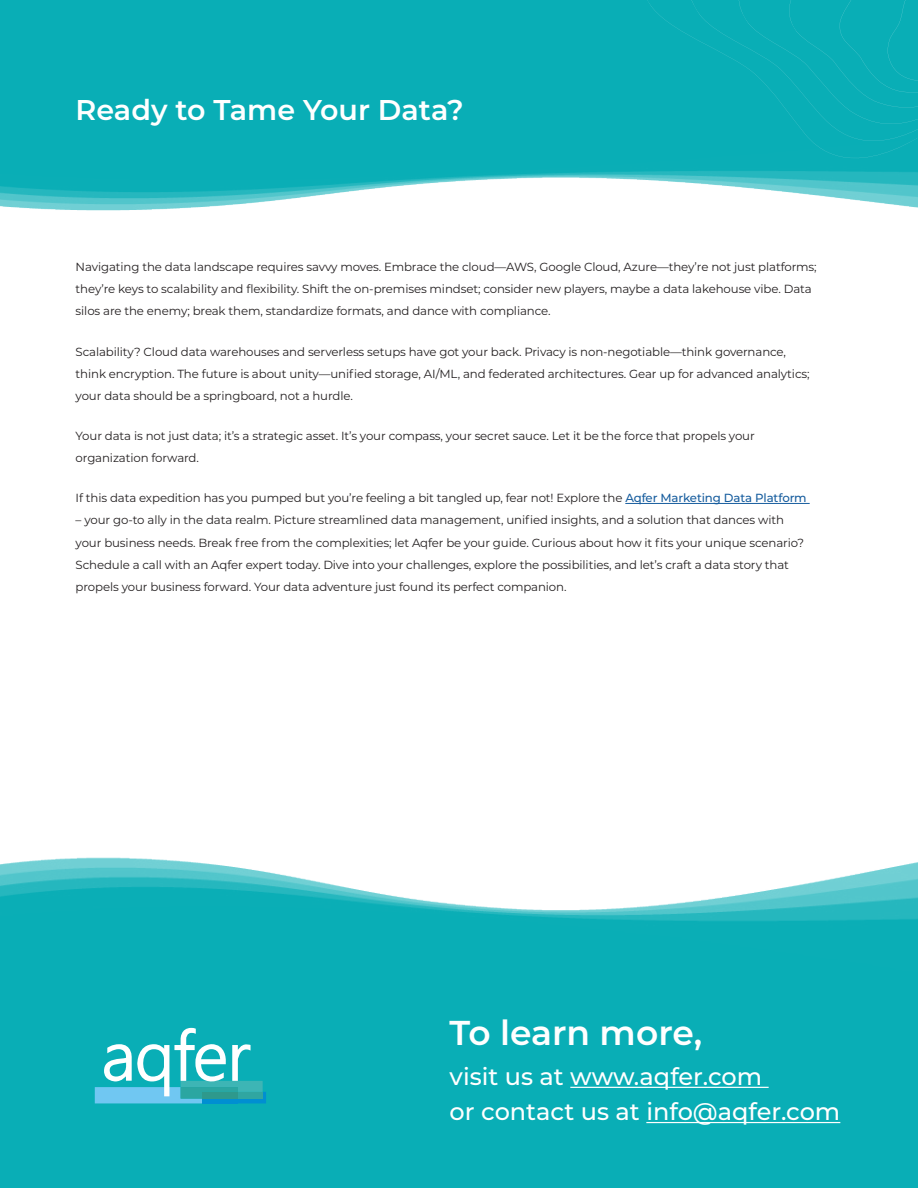
<style>
.page{position:relative;width:918px;height:1188px;background:#fff}
.page>*{position:absolute;margin:0;border:0;box-sizing:border-box;transform-origin:0 0}
.t1{font:600 34.5px "Montserrat";color:#fff}
.body_text{font:600 28.65px "Montserrat";color:#fff}
.t2{font:500 24px "Montserrat";color:#fff}
.body_text-2{font:11.7px/22.2px "Montserrat";letter-spacing:-.01em;color:#231f20}
.s1{font-weight:500;color:#175d9e}
</style>
<div class="page">
<img style="left:0;top:0;width:918px;height:211px">
<div style="left:636px;top:0;width:282px;height:161px;background:#09aeb6"></div>
<div style="left:687px;top:0;width:231px;height:143px;background:#09aeb6"></div>
<hr style="left:625px;top:503px;width:185px;height:1px;background:#175d9e">
<img style="left:0;top:857px;width:918px;height:331px">
<hr style="left:570px;top:1087px;width:199px;height:1px;background:#fff">
<hr style="left:646px;top:1122px;width:194px;height:1px;background:#fff">
<svg style="left:95px;top:1028px;width:171px;height:75px"></svg>
<p class="body_text" style="left:76px;top:90px;width:390px">Ready to Tame Your Data?</p>
<p class="body_text-2" style="left:76px;top:255px;width:743px">Navigating the data landscape requires savvy moves. Embrace the cloud—AWS, Google Cloud, Azure—they’re not just platforms; they’re keys to scalability and flexibility. Shift the on-premises mindset; consider new players, maybe a data lakehouse vibe. Data silos are the enemy; break them, standardize formats, and dance with compliance.</p>
<p class="body_text-2" style="left:76px;top:340px;width:736px">Scalability? Cloud data warehouses and serverless setups have got your back. Privacy is non-negotiable—think governance, think encryption. The future is about unity—unified storage, AI/ML, and federated architectures. Gear up for advanced analytics; your data should be a springboard, not a hurdle.</p>
<p class="body_text-2" style="left:76px;top:424px;width:681px">Your data is not just data; it’s a strategic asset. It’s your compass, your secret sauce. Let it be the force that propels your organization forward.</p>
<p class="body_text-2" style="left:76px;top:487px;width:733px">If this data expedition has you pumped but you’re feeling a bit tangled up, fear not! Explore the <span class="s1">Aqfer Marketing Data Platform</span></p>
<p class="body_text-2" style="left:76px;top:509px;width:730px">– your go-to ally in the data realm. Picture streamlined data management, unified insights, and a solution that dances with your business needs. Break free from the complexities; let Aqfer be your guide. Curious about how it fits your unique scenario?<br>Schedule a call with an Aqfer expert today. Dive into your challenges, explore the possibilities, and let’s craft a data story that propels your business forward. Your data adventure just found its perfect companion.</p>
<p class="t1" style="left:450px;top:1009px;width:254px">To learn more,</p>
<p class="t2" style="left:450px;top:1060px;width:314px">visit us at www.aqfer.com</p>
<p class="t2" style="left:450px;top:1095px;width:392px">or contact us at info@aqfer.com</p>
</div>
